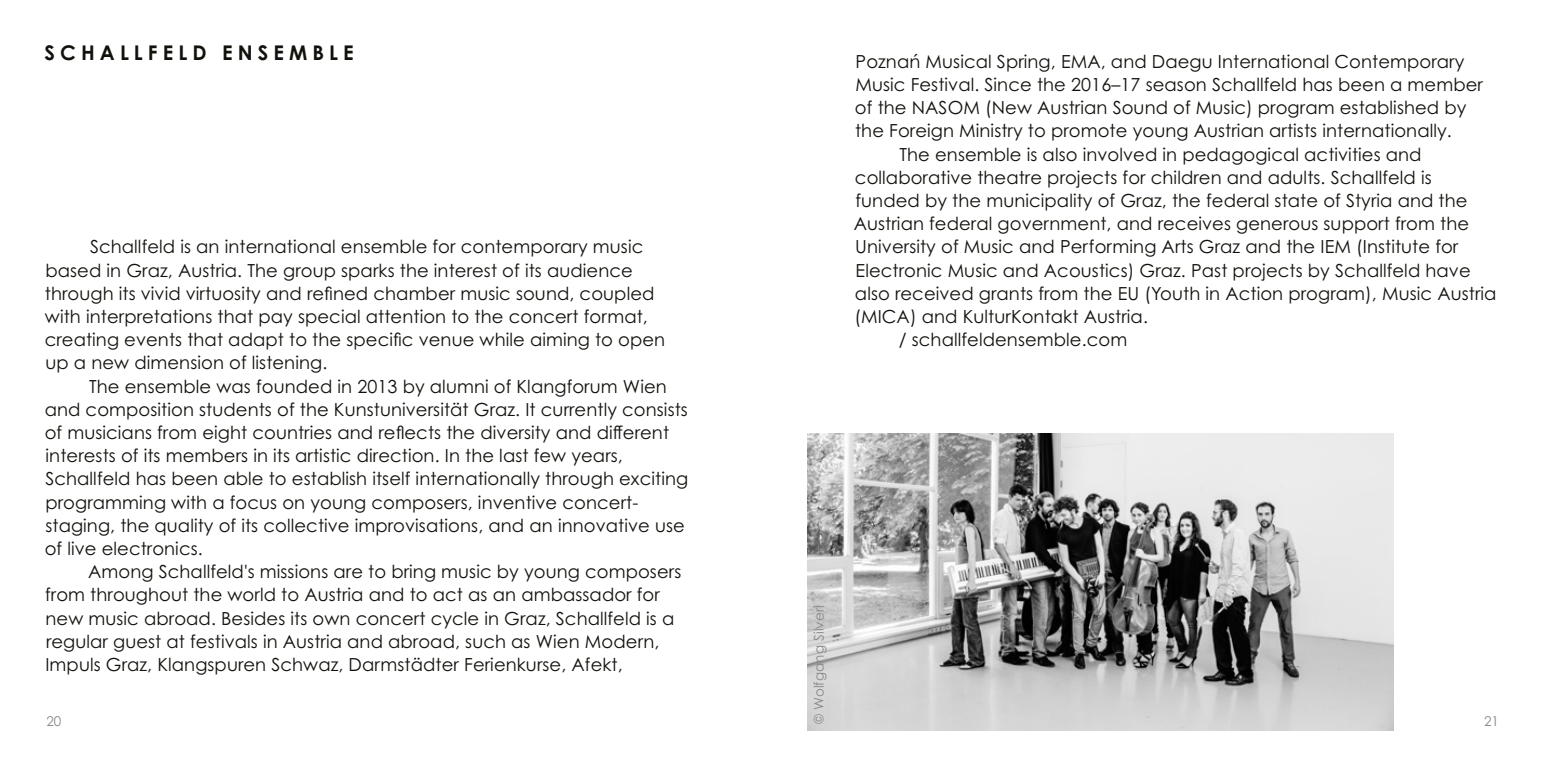
<style>
.page{position:relative;width:1544px;height:766px;background:#fff}
.page>*{position:absolute;margin:0;border:0;box-sizing:border-box;transform-origin:0 0}
.t1{font:700 20.25px "Century Gothic Pro";letter-spacing:.25em;color:#12120d}
.fließtext_englisch{font:18px/23.2px "Century Gothic Pro";letter-spacing:.005em;color:#12120d}
.fließtext_englisch-2{font:13.5px "Century Gothic Pro";letter-spacing:.01em;color:#878988}
</style>
<div class="page">
<img style="left:807px;top:433px;width:586px;height:297px">
<p class="t1" style="left:45px;top:40px;width:311px">SCHALLFELD ENSEMBLE</p>
<p class="fließtext_englisch" style="left:855px;top:49px;width:629px">Poznań Musical Spring, EMA, and Daegu International Contemporary Music Festival. Since the 2016–17 season Schallfeld has been a member of the NASOM (New Austrian Sound of Music) program established by the Foreign Ministry to promote young Austrian artists internationally.</p>
<p class="fließtext_englisch" style="left:853px;top:142px;width:644px;text-indent:46px">The ensemble is also involved in pedagogical activities and collaborative theatre projects for children and adults. Schallfeld is funded by the municipality of Graz, the federal state of Styria and the Austrian federal government, and receives generous support from the University of Music and Performing Arts Graz and the IEM (Institute for Electronic Music and Acoustics) Graz. Past projects by Schallfeld have also received grants from the EU (Youth in Action program), Music Austria (MICA) and KulturKontakt Austria.</p>
<p class="fließtext_englisch" style="left:898px;top:328px;width:230px">/ schallfeldensemble.com</p>
<p class="fließtext_englisch" style="left:45px;top:235px;width:622px;text-indent:45px">Schallfeld is an international ensemble for contemporary music based in Graz, Austria. The group sparks the interest of its audience through its vivid virtuosity and refined chamber music sound, coupled with interpretations that pay special attention to the concert format, creating events that adapt to the specific venue while aiming to open up a new dimension of listening.</p>
<p class="fließtext_englisch" style="left:45px;top:374px;width:645px;text-indent:44px">The ensemble was founded in 2013 by alumni of Klangforum Wien and composition students of the Kunstuniversität Graz. It currently consists of musicians from eight countries and reflects the diversity and different interests of its members in its artistic direction. In the last few years, Schallfeld has been able to establish itself internationally through exciting programming with a focus on young composers, inventive concert&shy;staging, the quality of its collective improvisations, and an innovative use of live electronics.</p>
<p class="fließtext_englisch" style="left:45px;top:559px;width:637px;text-indent:43px">Among Schallfeld's missions are to bring music by young composers from throughout the world to Austria and to act as an ambassador for new music abroad. Besides its own concert cycle in Graz, Schallfeld is a regular guest at festivals in Austria and abroad, such as Wien Modern, Impuls Graz, Klangspuren Schwaz, Darmstädter Ferienkurse, Afekt,</p>
<p class="fließtext_englisch-2" style="left:811px;top:723px;width:120px;rotate:-90deg">© Wolfgang Silveri</p>
<p class="fließtext_englisch-2" style="left:47px;top:712px;width:16px">20</p>
<p class="fließtext_englisch-2" style="left:1484px;top:712px;width:16px">21</p>
</div>
